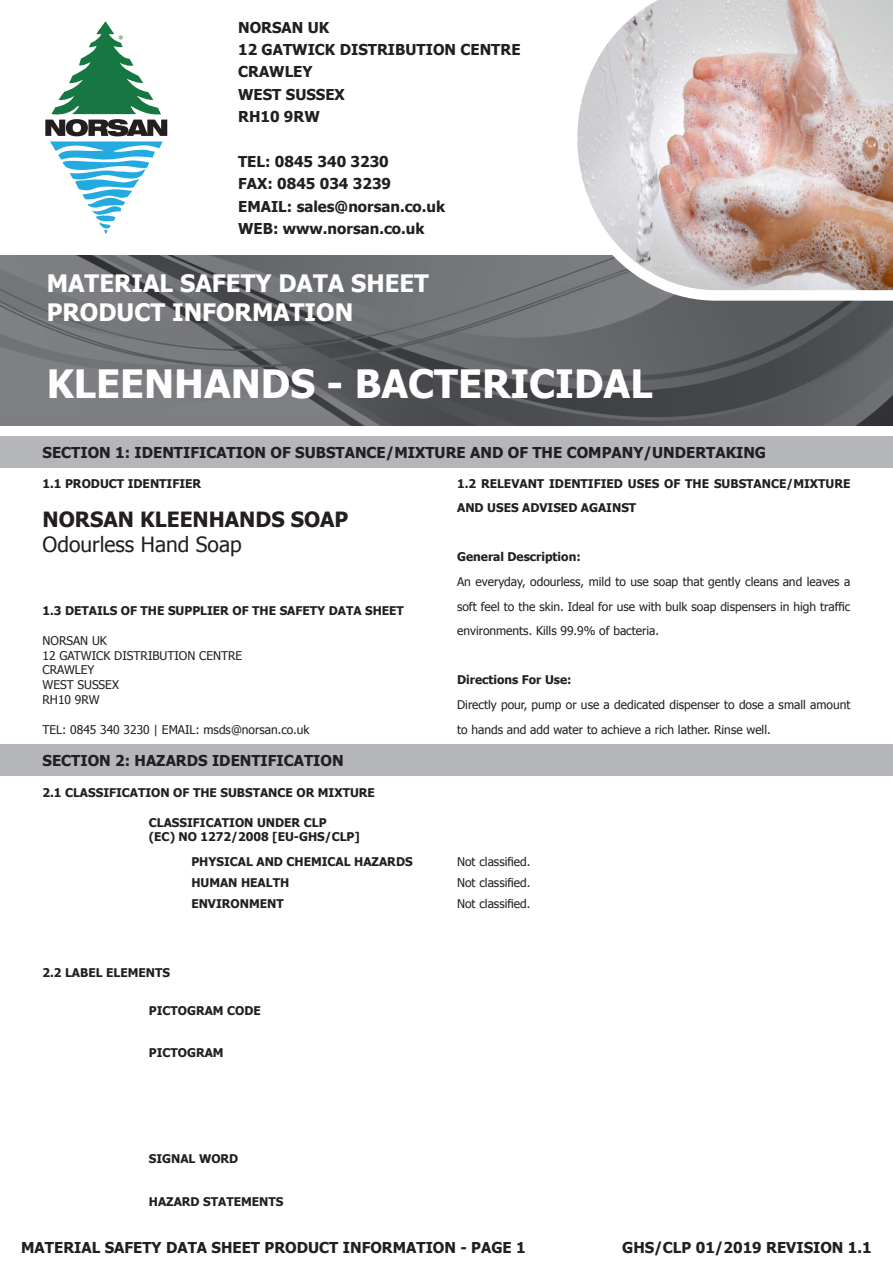
<style>
.page{position:relative;width:893px;height:1263px;background:#fff}
.page>*{position:absolute;margin:0;border:0;box-sizing:border-box;transform-origin:0 0}
.t1{font:700 39px "Tahoma";color:#fff}
.t2{font:700 24px "Tahoma";color:#fff}
.t3{font:700 21px "Tahoma";color:#231f20}
.t4{font:21px "Tahoma";color:#231f20}
.t5{font:700 15px "Tahoma";color:#231f20}
.t6{font:12px/24.6px "Tahoma";color:#231f20;text-align:justify}
.t7{font:700 12px "Tahoma";color:#231f20}
</style>
<div class="page">
<img style="left:0;top:255px;width:893px;height:170px">
<svg style="left:45px;top:21px;width:122px;height:213px"></svg>
<svg style="left:562px;top:0;width:331px;height:306px;background:#cfbfbc"></svg>
<div style="left:0;top:436px;width:893px;height:32px;background:#b5b6ba"></div>
<div style="left:0;top:744px;width:893px;height:32px;background:#b5b6ba"></div>
<p class="t5" style="left:238px;top:17px;width:93px">NORSAN UK</p>
<p class="t5" style="left:238px;top:39px;width:284px">12 GATWICK DISTRIBUTION CENTRE</p>
<p class="t5" style="left:238px;top:61px;width:76px">CRAWLEY</p>
<p class="t5" style="left:238px;top:84px;width:108px">WEST SUSSEX</p>
<p class="t5" style="left:238px;top:106px;width:83px">RH10 9RW</p>
<p class="t5" style="left:238px;top:151px;width:152px">TEL: 0845 340 3230</p>
<p class="t5" style="left:238px;top:173px;width:154px">FAX: 0845 034 3239</p>
<p class="t5" style="left:238px;top:196px;width:209px">EMAIL: SALES@NORSAN.CO.UK</p>
<p class="t5" style="left:238px;top:218px;width:188px">WEB: WWW.NORSAN.CO.UK</p>
<p class="t2" style="left:47px;top:267px;width:384px">MATERIAL SAFETY DATA SHEET</p>
<p class="t2" style="left:47px;top:296px;width:308px">PRODUCT INFORMATION</p>
<p class="t1" style="left:47px;top:356px;width:607px">KLEENHANDS - BACTERICIDAL</p>
<p class="t5" style="left:43px;top:442px;width:725px">SECTION 1: IDENTIFICATION OF SUBSTANCE/MIXTURE AND OF THE COMPANY/UNDERTAKING</p>
<p class="t7" style="left:43px;top:475px;width:160px">1.1 PRODUCT IDENTIFIER</p>
<p class="t3" style="left:43px;top:505px;width:307px">NORSAN KLEENHANDS SOAP</p>
<p class="t4" style="left:43px;top:531px;width:201px">Odourless Hand Soap</p>
<p class="t7" style="left:457px;top:475px;width:72px">1.2 RELEVANT</p>
<p class="t7" style="left:549px;top:475px;width:9px">IDENTIFIED</p>
<p class="t7" style="left:628px;top:475px;width:9px">USES</p>
<p class="t7" style="left:664px;top:475px;width:30px">OF THE</p>
<p class="t7" style="left:714px;top:475px;width:9px">SUBSTANCE</p>
<p class="t7" style="left:786px;top:475px;width:16px">/MIXTURE</p>
<p class="t7" style="left:457px;top:499px;width:10px">AND</p>
<p class="t7" style="left:487px;top:499px;width:9px">USES</p>
<p class="t7" style="left:522px;top:499px;width:34px">ADVISED</p>
<p class="t7" style="left:581px;top:499px;width:9px">AGAINST</p>
<p class="t7" style="left:457px;top:549px;width:125px">GENERAL DESCRIPTION:</p>
<p class="t6" style="left:457px;top:569px;width:395px">An everyday, odourless, mild to use soap that gently cleans and leaves a soft feel to the skin. Ideal for use with bulk soap dispensers in high traffic environments. Kills 99.9% of bacteria.</p>
<p class="t7" style="left:457px;top:671px;width:116px">DIRECTIONS FOR USE:</p>
<p class="t6" style="left:457px;top:692px;width:395px">Directly pour, pump or use a dedicated dispenser to dose a small amount to hands and add water to achieve a rich lather. Rinse well.</p>
<p class="t7" style="left:43px;top:602px;width:40px">1.3 DETAILS</p>
<p class="t7" style="left:121px;top:602px;width:29px">OF THE</p>
<p class="t7" style="left:168px;top:602px;width:9px">SUPPLIER</p>
<p class="t7" style="left:233px;top:602px;width:29px">OF THE</p>
<p class="t7" style="left:280px;top:602px;width:9px">SAFETY</p>
<p class="t7" style="left:329px;top:602px;width:10px">DATA</p>
<p class="t7" style="left:365px;top:602px;width:9px">SHEET</p>
<p class="t6" style="left:43px;top:627px;width:66px">NORSAN UK</p>
<p class="t6" style="left:43px;top:642px;width:201px">12 GATWICK DISTRIBUTION CENTRE</p>
<p class="t6" style="left:43px;top:657px;width:54px">CRAWLEY</p>
<p class="t6" style="left:43px;top:672px;width:78px">WEST SUSSEX</p>
<p class="t6" style="left:43px;top:687px;width:59px">RH10 9RW</p>
<p class="t6" style="left:43px;top:716px;width:269px">TEL: 0845 340 3230 | EMAIL: msds@norsan.co.uk</p>
<p class="t5" style="left:43px;top:750px;width:303px">SECTION 2: HAZARDS IDENTIFICATION</p>
<p class="t7" style="left:43px;top:784px;width:39px">2.1 CLASSIFICATION</p>
<p class="t7" style="left:173px;top:784px;width:29px">OF THE</p>
<p class="t7" style="left:220px;top:784px;width:9px">SUBSTANCE</p>
<p class="t7" style="left:296px;top:784px;width:31px">OR MIXTURE</p>
<p class="t7" style="left:149px;top:814px;width:17px">CLASSIFICATION</p>
<p class="t7" style="left:257px;top:814px;width:10px">UNDER</p>
<p class="t7" style="left:304px;top:814px;width:24px">CLP</p>
<p class="t7" style="left:149px;top:828px;width:213px">(EC) NO 1272/2008 [EU-GHS/CLP]</p>
<p class="t7" style="left:191px;top:853px;width:17px">PHYSICAL</p>
<p class="t7" style="left:256px;top:853px;width:10px">AND</p>
<p class="t7" style="left:286px;top:853px;width:9px">CHEMICAL</p>
<p class="t7" style="left:354px;top:853px;width:10px">HAZARDS</p>
<p class="t6" style="left:457px;top:848px;width:75px">Not classified.</p>
<p class="t7" style="left:191px;top:874px;width:10px">HUMAN</p>
<p class="t7" style="left:241px;top:874px;width:9px">HEALTH</p>
<p class="t7" style="left:191px;top:895px;width:35px">ENVIRONMENT</p>
<p class="t6" style="left:457px;top:870px;width:75px">Not classified.</p>
<p class="t6" style="left:457px;top:891px;width:75px">Not classified.</p>
<p class="t7" style="left:43px;top:964px;width:129px">2.2 LABEL ELEMENTS</p>
<p class="t7" style="left:149px;top:1002px;width:18px">PICTOGRAM</p>
<p class="t7" style="left:227px;top:1002px;width:18px">CODE</p>
<p class="t7" style="left:149px;top:1044px;width:18px">PICTOGRAM</p>
<p class="t7" style="left:149px;top:1150px;width:91px">SIGNAL WORD</p>
<p class="t7" style="left:149px;top:1193px;width:136px">HAZARD STATEMENTS</p>
<p class="t5" style="left:21px;top:1237px;width:506px">MATERIAL SAFETY DATA SHEET PRODUCT INFORMATION - PAGE 1</p>
<p class="t5" style="left:622px;top:1237px;width:251px">GHS/CLP 01/2019 REVISION 1.1</p>
</div>
